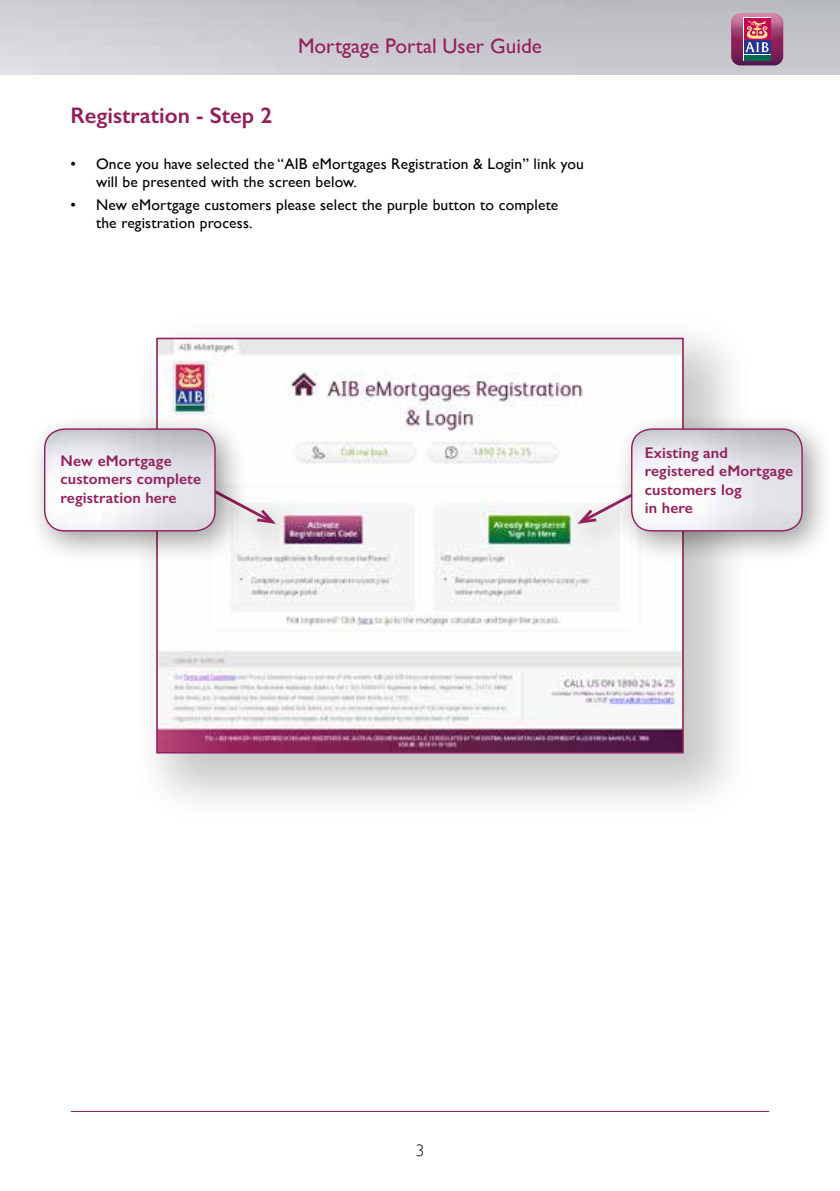
<style>
.page{position:relative;width:840px;height:1191px;background:#fff}
.page>*{position:absolute;margin:0;border:0;box-sizing:border-box;transform-origin:0 0}
.t1{font:600 22.6px "Gill Sans";color:#931e5b}
.t2{font:21.2px "Gill Sans";color:#931e5b}
.t3{font:300 17px "Gill Sans";color:#000}
.t4{font:15.6px/18.6px "Gill Sans";letter-spacing:.01em;color:#000}
.t5{font:600 15.6px/18.4px "Gill Sans";letter-spacing:.01em;color:#931e5b}
</style>
<div class="page">
<img style="left:0;top:0;width:839px;height:75px">
<svg style="left:730px;top:13px;width:52px;height:52px;background:#98557d"></svg>
<hr style="left:71px;top:1111px;width:697px;height:1px;background:#931e5b">
<div style="left:130px;top:311px;width:625px;height:514px;background:#000;opacity:.22"></div>
<img style="left:159px;top:341px;width:521px;height:409px">
<div style="left:156px;top:338px;width:527px;height:415px;border:2px solid #931e5b"></div>
<div style="left:84px;top:415px;width:220px;height:140px;background:#000;opacity:.39"></div>
<svg style="left:248px;top:426px;width:31px;height:100px"></svg>
<div style="left:564px;top:415px;width:220px;height:140px;background:#000;opacity:.39"></div>
<svg style="left:573px;top:426px;width:40px;height:100px"></svg>
<div style="left:27px;top:412px;width:221px;height:152px;background:#000;opacity:.39"></div>
<img style="left:45px;top:429px;width:170px;height:102px">
<div style="left:44px;top:428px;width:171px;height:103px;border:1px solid #931e5b;border-radius:20px"></div>
<div style="left:613px;top:412px;width:221px;height:152px;background:#000;opacity:.39"></div>
<img style="left:631px;top:429px;width:170px;height:102px">
<div style="left:630px;top:428px;width:172px;height:103px;border:1px solid #931e5b;border-radius:20px"></div>
<h2 class="t2" style="left:298px;top:33px;width:245px">Mortgage Portal User Guide</h2>
<h1 class="t1" style="left:71px;top:102px;width:203px">Registration - Step 2</h1>
<p class="t4" style="left:96px;top:154px;width:489px;text-indent:-25px">• Once you have selected the “AIB eMortgages Registration &amp; Login” link you will be presented with the screen below.</p>
<p class="t4" style="left:96px;top:195px;width:463px;text-indent:-25px">• New eMortgage customers please select the purple button to complete the registration process.</p>
<p class="t5" style="left:61px;top:451px;width:142px">New eMortgage customers complete registration here</p>
<p class="t5" style="left:644px;top:443px;width:150px">Existing and registered eMortgage customers log<br>in here</p>
<p class="t3" style="left:415px;top:1137px;width:10px">3</p>
</div>
